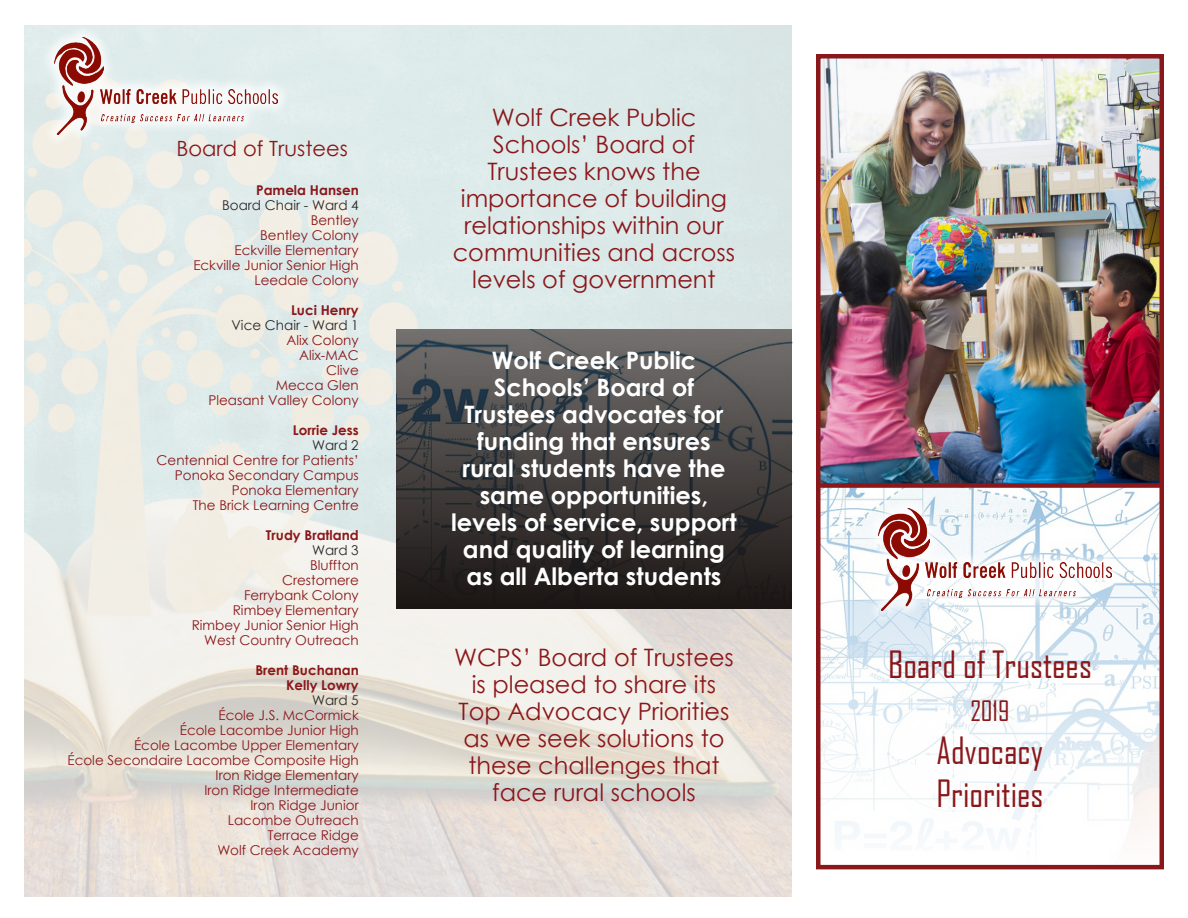
<style>
.page{position:relative;width:1188px;height:918px;background:#fff}
.page>*{position:absolute;margin:0;border:0;box-sizing:border-box;transform-origin:0 0}
.t1{font:36px "Agency FB";color:#8a171a}
.t2{font:27px "Agency FB";color:#8a171a}
.t3{font:24px/27px "Century Gothic";color:#8a171a;text-align:center}
.t4{font:700 24px/27px "Century Gothic";color:#fff;text-align:center}
.t5{font:21px "Century Gothic";color:#8a1719}
.t6{font:13.5px "Century Gothic";color:#8a171a}
.t7{font:700 13.5px/15px "Century Gothic";color:#8a171a;text-align:right}
.t8{font:13.5px "Century Gothic";color:#2b292a}
</style>
<div class="page">
<img style="left:24px;top:25px;width:768px;height:871px">
<img style="left:821px;top:488px;width:338px;height:351px">
<div style="left:816px;top:196px;width:348px;height:673px;border:4px solid #8a1719"></div>
<img style="left:821px;top:59px;width:338px;height:424px">
<div style="left:816px;top:54px;width:348px;height:434px;border:4px solid #8a1719"></div>
<div style="left:865px;top:495px;width:260px;height:129px;background:#fff;opacity:.75"></div>
<img style="left:930px;top:563px;width:181px;height:15px">
<img style="left:930px;top:590px;width:146px;height:7px">
<img style="left:878px;top:509px;width:52px;height:102px">
<img style="left:396px;top:330px;width:396px;height:279px">
<div style="left:41px;top:24px;width:250px;height:124px;background:#fff;opacity:.75"></div>
<img style="left:104px;top:89px;width:174px;height:15px">
<img style="left:104px;top:115px;width:140px;height:7px">
<img style="left:54px;top:37px;width:50px;height:98px">
<p class="t5" style="left:176px;top:134px;width:173px">Board of Trustees</p>
<p class="t7" style="left:256px;top:182px;width:104px">Pamela Hansen</p>
<p class="t8" style="left:222px;top:196px;width:138px">Board Chair - Ward 4</p>
<p class="t6" style="left:311px;top:211px;width:50px">Bentley</p>
<p class="t6" style="left:260px;top:226px;width:100px">Bentley Colony</p>
<p class="t6" style="left:234px;top:241px;width:126px">Eckville Elementary</p>
<p class="t6" style="left:193px;top:256px;width:167px">Eckville Junior Senior High</p>
<p class="t6" style="left:255px;top:271px;width:106px">Leedale Colony</p>
<p class="t7" style="left:291px;top:302px;width:69px">Luci Henry</p>
<p class="t8" style="left:232px;top:316px;width:129px">Vice Chair - Ward 1</p>
<p class="t6" style="left:286px;top:331px;width:74px">Alix Colony</p>
<p class="t6" style="left:299px;top:346px;width:61px">Alix-MAC</p>
<p class="t6" style="left:326px;top:361px;width:34px">Clive</p>
<p class="t6" style="left:276px;top:376px;width:85px">Mecca Glen</p>
<p class="t6" style="left:208px;top:391px;width:152px">Pleasant Valley Colony</p>
<p class="t7" style="left:293px;top:422px;width:67px">Lorrie Jess</p>
<p class="t8" style="left:312px;top:436px;width:48px">Ward 2</p>
<p class="t6" style="left:157px;top:451px;width:204px">Centennial Centre for Patients’</p>
<p class="t6" style="left:175px;top:466px;width:185px">Ponoka Secondary Campus</p>
<p class="t6" style="left:232px;top:481px;width:129px">Ponoka Elementary</p>
<p class="t6" style="left:193px;top:496px;width:167px">The Brick Learning Centre</p>
<p class="t7" style="left:266px;top:527px;width:94px">Trudy Bratland</p>
<p class="t8" style="left:312px;top:541px;width:48px">Ward 3</p>
<p class="t6" style="left:310px;top:556px;width:50px">Bluffton</p>
<p class="t6" style="left:282px;top:571px;width:78px">Crestomere</p>
<p class="t6" style="left:244px;top:586px;width:116px">Ferrybank Colony</p>
<p class="t6" style="left:233px;top:601px;width:127px">Rimbey Elementary</p>
<p class="t6" style="left:192px;top:616px;width:169px">Rimbey Junior Senior High</p>
<p class="t6" style="left:204px;top:631px;width:156px">West Country Outreach</p>
<p class="t7" style="left:255px;top:662px;width:105px">Brent Buchanan<br>Kelly Lowry</p>
<p class="t8" style="left:312px;top:691px;width:48px">Ward 5</p>
<p class="t6" style="left:218px;top:706px;width:142px">École J.S. McCormick</p>
<p class="t6" style="left:180px;top:721px;width:180px">École Lacombe Junior High</p>
<p class="t6" style="left:134px;top:736px;width:226px">École Lacombe Upper Elementary</p>
<p class="t6" style="left:68px;top:751px;width:293px">École Secondaire Lacombe Composite High</p>
<p class="t6" style="left:216px;top:766px;width:145px">Iron Ridge Elementary</p>
<p class="t6" style="left:204px;top:781px;width:156px">Iron Ridge Intermediate</p>
<p class="t6" style="left:251px;top:796px;width:110px">Iron Ridge Junior</p>
<p class="t6" style="left:228px;top:811px;width:132px">Lacombe Outreach</p>
<p class="t6" style="left:268px;top:826px;width:93px">Terrace Ridge</p>
<p class="t6" style="left:217px;top:841px;width:143px">Wolf Creek Academy</p>
<p class="t3" style="left:453px;top:104px;width:284px">Wolf Creek Public<br>Schools’ Board of<br>Trustees knows the importance of building relationships within our communities and across levels of government</p>
<p class="t4" style="left:451px;top:346px;width:287px">Wolf Creek Public<br>Schools’ Board of<br>Trustees advocates for funding that ensures rural students have the same opportunities, levels of service, support and quality of learning as all Alberta students</p>
<p class="t3" style="left:454px;top:644px;width:281px">WCPS’ Board of Trustees is pleased to share its<br>Top Advocacy Priorities as we seek solutions to these challenges that face rural schools</p>
<p class="t1" style="left:888px;top:642px;width:205px">Board of Trustees</p>
<p class="t2" style="left:970px;top:694px;width:41px">2019</p>
<p class="t1" style="left:937px;top:729px;width:108px">Advocacy</p>
<p class="t1" style="left:937px;top:772px;width:108px">Priorities</p>
</div>
